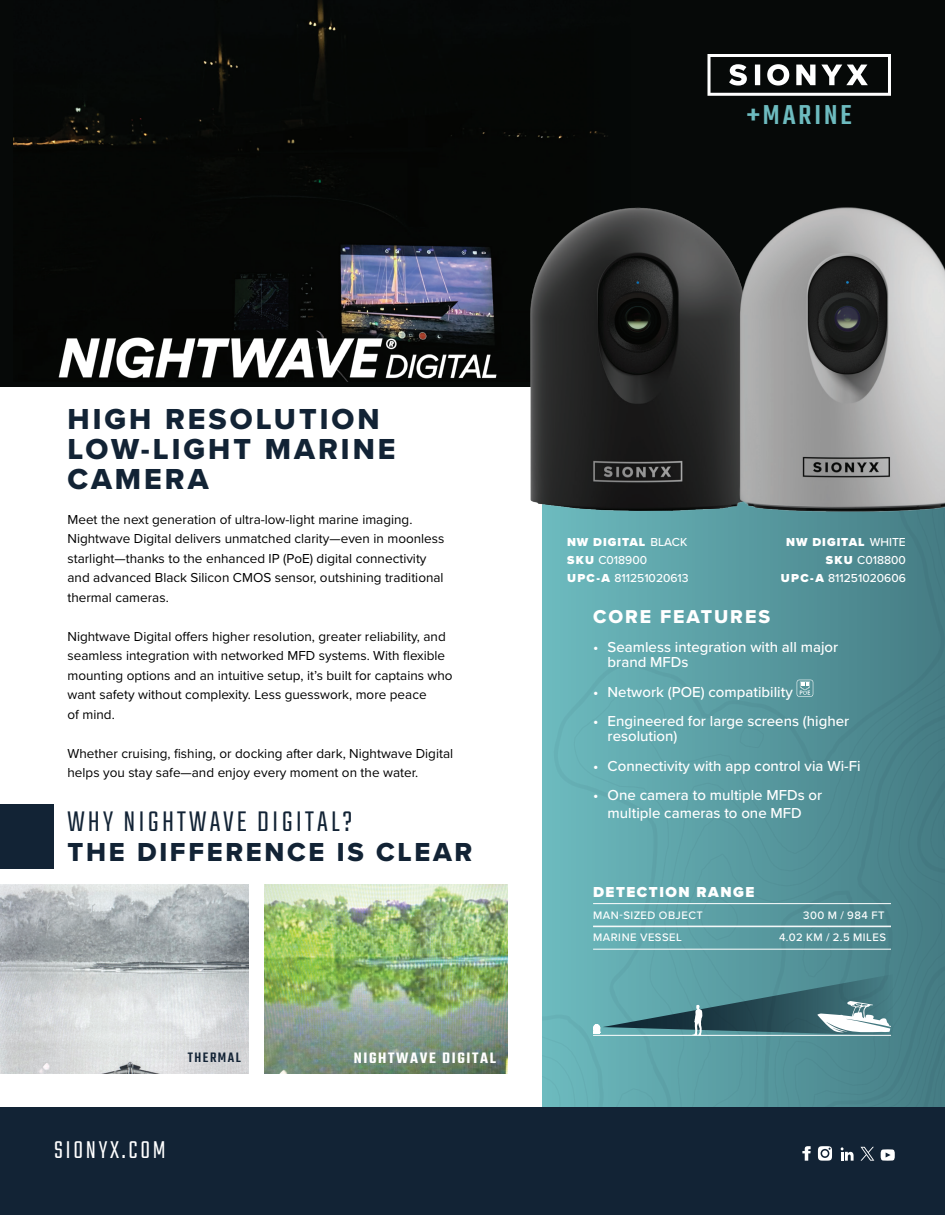
<style>
.page{position:relative;width:945px;height:1215px;background:#fff}
.page>*{position:absolute;margin:0;border:0;box-sizing:border-box;transform-origin:0 0}
.t1{font:300 31.5px "Teko";letter-spacing:.1em;color:#122335}
.t2{font:30px/30px "Proxima Nova Extrabld";letter-spacing:.1em;color:#122335}
.t3{font:500 30px "Teko";letter-spacing:.1em;color:#6dbbbf}
.t4{font:27px "Proxima Nova Extrabld";letter-spacing:.1em;color:#122335}
.t5{font:300 27px "Teko";letter-spacing:.1em;color:#fff}
.t6{font:19.35px "Proxima Nova Extrabld";letter-spacing:.1em;color:#fff}
.t7{font:600 16.5px "Teko";letter-spacing:.1em;color:#fff}
.t8{font:500 15px/15px "Proxima Nova";color:#fff}
.t9{font:900 15px "Proxima Nova";letter-spacing:.1em;color:#fff}
.t10{font:500 15px "Teko";letter-spacing:.1em;color:#122335}
.t11{font:13.5px/19.5px "Proxima Nova";color:#000}
.t12{font:500 12px/18px "Proxima Nova";color:#fff;text-align:right}
.t13{font:500 11.25px "Proxima Nova";letter-spacing:.045em;color:#fff}
.s1{font-weight:900}
</style>
<div class="page">
<div style="left:0;top:0;width:945px;height:387px;background:#060908"></div>
<img style="left:14px;top:0;width:591px;height:332px">
<img style="left:502px;top:186px;width:443px;height:319px">
<div style="left:0;top:1108px;width:945px;height:107px;background:#122335"></div>
<svg style="left:708px;top:54px;width:183px;height:42px"></svg>
<svg style="left:881px;top:1149px;width:14px;height:12px"></svg>
<svg style="left:818px;top:1146px;width:14px;height:15px"></svg>
<svg style="left:802px;top:1146px;width:9px;height:15px"></svg>
<svg style="left:841px;top:1147px;width:13px;height:14px"></svg>
<svg style="left:861px;top:1147px;width:13px;height:14px"></svg>
<img style="left:58px;top:332px;width:439px;height:50px">
<img style="left:0;top:885px;width:248px;height:188px">
<img style="left:264px;top:885px;width:243px;height:188px">
<div style="left:0;top:804px;width:54px;height:65px;background:#122335"></div>
<svg style="left:542px;top:378px;width:403px;height:730px;background:#5b9095"></svg>
<h2 class="t3" style="left:747px;top:97px;width:107px">+MARINE</h2>
<h2 class="t2" style="left:68px;top:403px;width:330px">HIGH RESOLUTION<br>LOW-LIGHT MARINE<br>CAMERA</h2>
<p class="t11" style="left:68px;top:509px;width:378px">Meet the next generation of ultra-low-light marine imaging.<br>Nightwave Digital delivers unmatched clarity—even in moonless starlight—thanks to the enhanced IP (PoE) digital connectivity and advanced Black Silicon CMOS sensor, outshining traditional thermal cameras.</p>
<p class="t11" style="left:68px;top:626px;width:387px">Nightwave Digital offers higher resolution, greater reliability, and seamless integration with networked MFD systems. With flexible mounting options and an intuitive setup, it’s built for captains who want safety without complexity. Less guesswork, more peace<br>of mind.</p>
<p class="t11" style="left:68px;top:743px;width:387px">Whether cruising, fishing, or docking after dark, Nightwave Digital helps you stay safe—and enjoy every moment on the water.</p>
<h1 class="t1" style="left:67px;top:805px;width:287px">WHY NIGHTWAVE DIGITAL?</h1>
<h3 class="t4" style="left:67px;top:832px;width:406px">THE DIFFERENCE IS CLEAR</h3>
<p class="t10" style="left:188px;top:1049px;width:54px">THERMAL</p>
<p class="t7" style="left:354px;top:1048px;width:144px">NIGHTWAVE DIGITAL</p>
<h3 class="t5" style="left:54px;top:1135px;width:113px">SIONYX.COM</h3>
<p class="t12" style="left:567px;top:533px;width:123px;text-align:left"><span class="s1">NW DIGITAL</span> BLACK<br><span class="s1">SKU</span> C018900<br><span class="s1">UPC-A</span> 811251020613</p>
<p class="t12" style="left:781px;top:533px;width:127px"><span class="s1">NW DIGITAL</span> WHITE<br><span class="s1">SKU</span> C018800<br><span class="s1">UPC-A</span> 811251020606</p>
<h3 class="t6" style="left:593px;top:602px;width:178px">CORE FEATURES</h3>
<p class="t8" style="left:608px;top:639px;width:232px;text-indent:-15px">• Seamless integration with all major brand MFDs</p>
<p class="t8" style="left:593px;top:684px;width:201px">• Network (POE) compatibility</p>
<p class="t8" style="left:608px;top:713px;width:243px;text-indent:-15px">• Engineered for large screens (higher resolution)</p>
<p class="t8" style="left:593px;top:758px;width:269px">• Connectivity with app control via Wi-Fi</p>
<p class="t8" style="left:593px;top:786px;width:231px;line-height:17.7px;text-align:center">• One camera to multiple MFDs or multiple cameras to one MFD</p>
<p class="t9" style="left:593px;top:880px;width:163px">DETECTION RANGE</p>
<p class="t13" style="left:593px;top:907px;width:111px">MAN-SIZED OBJECT</p>
<p class="t13" style="left:803px;top:907px;width:83px">300 M / 984 FT</p>
<p class="t13" style="left:593px;top:929px;width:90px">MARINE VESSEL</p>
<p class="t13" style="left:779px;top:929px;width:108px">4.02 KM / 2.5 MILES</p>
</div>
